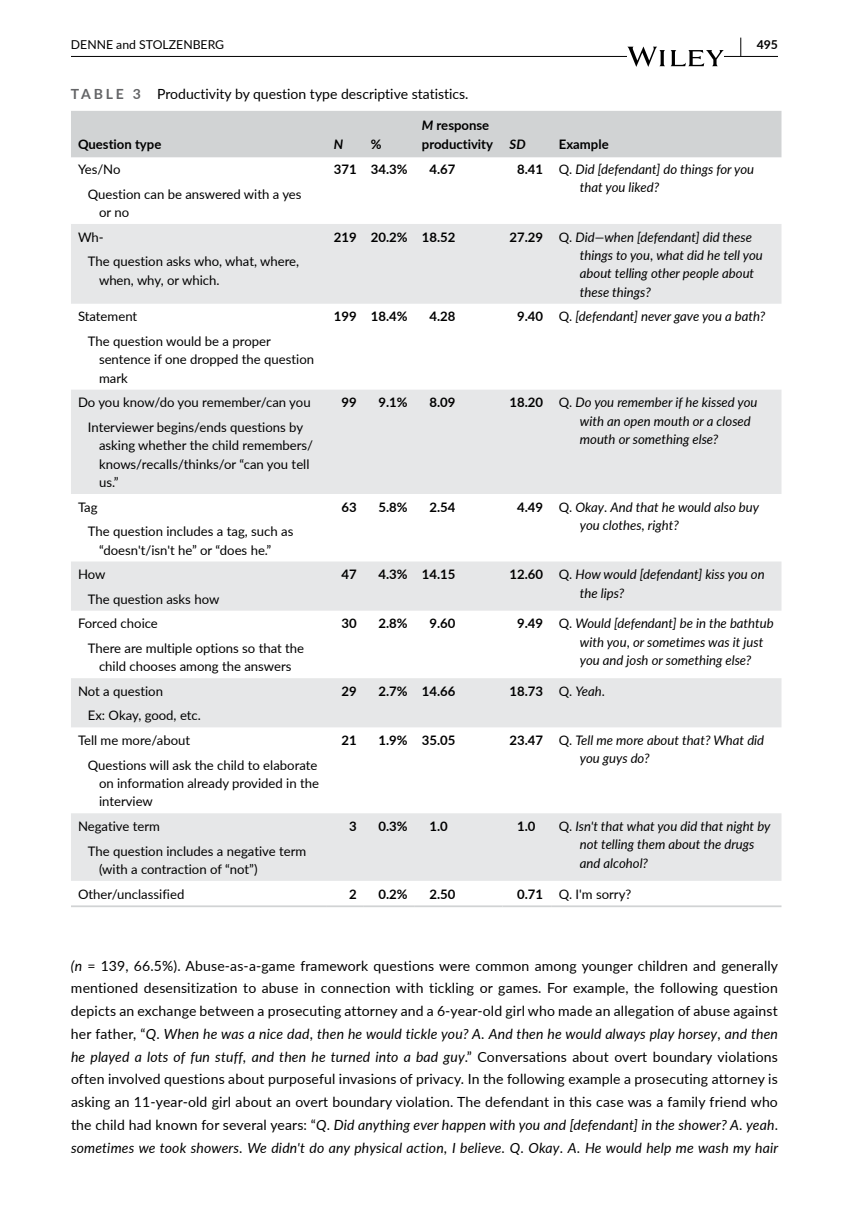
<style>
.page{position:relative;width:849px;height:1221px;background:#fff}
.page>*{position:absolute;margin:0;border:0;box-sizing:border-box;transform-origin:0 0}
.t1{font:14px/22.8px "Lato";color:#000;text-align:justify}
.t2{font:13.12px/18.4px "Lato";color:#000}
.t3{font:italic 13.12px/18.4px "Lato";color:#000}
.t4{font:700 13.12px/18.4px "Lato";color:#000}
.t5{font:italic 700 13.12px "Lato";color:#000}
.t6{font:12.25px "Lato";color:#000}
.t7{font:700 12.25px "Lato";color:#000}
.s1{font-weight:700;color:#636466}
.s2{font-style:italic}
.s3{font-weight:700;font-style:normal}
.s4{font-style:normal}
.s5{font-weight:400}
.s6{font-weight:400;font-style:italic}
.s7{font-weight:700}
</style>
<div class="page">
<hr style="left:71px;top:56px;width:706px;height:1px;background:#000">
<svg style="left:627px;top:47px;width:96px;height:20px"></svg>
<svg style="left:740px;top:38px;width:1px;height:18px"></svg>
<div style="left:71px;top:111px;width:710px;height:46px;background:#d1d3d4"></div>
<svg style="left:71px;top:224px;width:710px;height:656px;fill:#e6e7e8"></svg>
<hr style="left:71px;top:905px;width:256px;height:2px;background:#d1d3d4">
<hr style="left:327px;top:905px;width:37px;height:2px;background:#d1d3d4">
<hr style="left:364px;top:905px;width:51px;height:2px;background:#d1d3d4">
<hr style="left:415px;top:905px;width:87px;height:2px;background:#d1d3d4">
<hr style="left:502px;top:905px;width:49px;height:2px;background:#d1d3d4">
<hr style="left:551px;top:905px;width:230px;height:2px;background:#d1d3d4">
<p class="t6" style="left:71px;top:36px;width:155px">DENNE and STOLZENBERG</p>
<p class="t7" style="left:756px;top:36px;width:23px">495</p>
<p class="t1" style="left:71px;top:82px;width:399px"><span class="s1">TA B L E 3</span> Productivity by question type descriptive statistics.</p>
<p class="t4" style="left:78px;top:134px;width:85px">Question type</p>
<p class="t5" style="left:334px;top:134px;width:11px">N</p>
<p class="t4" style="left:371px;top:134px;width:12px">%</p>
<p class="t4" style="left:422px;top:116px;width:73px"><span class="s2">M</span> response productivity</p>
<p class="t5" style="left:509px;top:134px;width:18px">SD</p>
<p class="t4" style="left:558px;top:134px;width:51px">Example</p>
<p class="t2" style="left:78px;top:159px;width:44px">Yes/No</p>
<p class="t4" style="left:334px;top:159px;width:75px">371 34.3%</p>
<p class="t4" style="left:429px;top:159px;width:27px">4.67</p>
<p class="t3" style="left:579px;top:159px;width:176px;text-indent:-63px"><span class="s3">8.41</span> <span class="s4">Q.</span> Did [defendant] do things for you that you liked?</p>
<p class="t2" style="left:99px;top:184px;width:204px;text-indent:-11px">Question can be answered with a yes or no</p>
<p class="t2" style="left:78px;top:227px;width:27px">Wh-</p>
<p class="t4" style="left:334px;top:227px;width:123px">219 20.2% 18.52</p>
<p class="t3" style="left:579px;top:227px;width:184px;text-indent:-70px"><span class="s3">27.29</span> <span class="s4">Q.</span> Did—when [defendant] did these things to you<span class="s4">,</span> what did he tell you about telling other people about these things?</p>
<p class="t2" style="left:99px;top:251px;width:201px;text-indent:-11px">The question asks who, what, where, when, why, or which.</p>
<p class="t2" style="left:78px;top:307px;width:61px">Statement</p>
<p class="t4" style="left:334px;top:307px;width:75px">199 18.4%</p>
<p class="t4" style="left:429px;top:307px;width:27px">4.28</p>
<p class="t3" style="left:517px;top:307px;width:249px"><span class="s3">9.40</span> <span class="s4">Q.</span> [defendant] never gave you a bath?</p>
<p class="t2" style="left:99px;top:331px;width:216px;text-indent:-11px">The question would be a proper sentence if one dropped the question mark</p>
<p class="t2" style="left:78px;top:393px;width:234px">Do you know/do you remember/can you</p>
<p class="t4" style="left:341px;top:392px;width:17px">99</p>
<p class="t4" style="left:378px;top:392px;width:31px">9.1%</p>
<p class="t4" style="left:429px;top:392px;width:27px">8.09</p>
<p class="t3" style="left:579px;top:393px;width:179px;text-indent:-70px"><span class="s3">18.20</span> <span class="s4">Q.</span> Do you remember if he kissed you with an open mouth or a closed mouth or something else?</p>
<p class="t2" style="left:99px;top:417px;width:216px;text-indent:-11px">Interviewer begins/ends questions by asking whether the child remembers/ knows/recalls/thinks/or “can you tell us.”</p>
<p class="t2" style="left:78px;top:497px;width:21px">Tag</p>
<p class="t4" style="left:341px;top:497px;width:17px">63</p>
<p class="t4" style="left:378px;top:497px;width:31px">5.8%</p>
<p class="t4" style="left:429px;top:497px;width:27px">2.54</p>
<p class="t3" style="left:579px;top:497px;width:181px;text-indent:-63px"><span class="s3">4.49</span> <span class="s4">Q.</span> Okay<span class="s4">.</span> And that he would also buy you clothes<span class="s4">,</span> right?</p>
<p class="t2" style="left:99px;top:521px;width:196px;text-indent:-11px">The question includes a tag, such as “doesn't/isn't he” or “does he.”</p>
<p class="t2" style="left:78px;top:564px;width:29px">How</p>
<p class="t4" style="left:341px;top:564px;width:17px">47</p>
<p class="t4" style="left:378px;top:564px;width:78px">4.3% 14.15</p>
<p class="t3" style="left:579px;top:564px;width:186px;text-indent:-70px"><span class="s3">12.60</span> <span class="s4">Q.</span> How would [defendant] kiss you on the lips?</p>
<p class="t2" style="left:78px;top:586px;width:143px;line-height:24.5px;text-indent:10px">The question asks how<br>Forced choice</p>
<p class="t4" style="left:341px;top:613px;width:17px">30</p>
<p class="t4" style="left:378px;top:613px;width:31px">2.8%</p>
<p class="t4" style="left:429px;top:613px;width:27px">9.60</p>
<p class="t3" style="left:579px;top:613px;width:195px;text-indent:-63px"><span class="s3">9.49</span> <span class="s4">Q.</span> Would [defendant] be in the bathtub with you<span class="s4">,</span> or sometimes was it just you and josh or something else?</p>
<p class="t2" style="left:88px;top:638px;width:218px;text-align:center">There are multiple options so that the child chooses among the answers</p>
<p class="t2" style="left:78px;top:681px;width:86px">Not a question</p>
<p class="t4" style="left:341px;top:681px;width:17px">29</p>
<p class="t4" style="left:378px;top:681px;width:78px">2.7% 14.66</p>
<p class="t4" style="left:509px;top:681px;width:97px">18.73 <span class="s5">Q.</span> <span class="s6">Yeah</span><span class="s5">.</span></p>
<p class="t2" style="left:78px;top:702px;width:124px;line-height:24.5px;text-indent:10px">Ex: Okay, good, etc.<br>Tell me more/about</p>
<p class="t4" style="left:341px;top:730px;width:17px">21</p>
<p class="t4" style="left:378px;top:730px;width:78px">1.9% 35.05</p>
<p class="t3" style="left:579px;top:730px;width:186px;text-indent:-70px"><span class="s3">23.47</span> <span class="s4">Q.</span> Tell me more about that? What did you guys do?</p>
<p class="t2" style="left:99px;top:755px;width:221px;text-indent:-11px">Questions will ask the child to elaborate on information already provided in the interview</p>
<p class="t2" style="left:78px;top:816px;width:83px">Negative term</p>
<p class="t4" style="left:349px;top:816px;width:9px">3</p>
<p class="t4" style="left:378px;top:816px;width:31px">0.3%</p>
<p class="t4" style="left:429px;top:816px;width:20px">1.0</p>
<p class="t4" style="left:517px;top:816px;width:20px">1.0</p>
<p class="t3" style="left:579px;top:816px;width:192px;text-indent:-21px"><span class="s4">Q.</span> Isn't that what you did that night by not telling them about the drugs and alcohol?</p>
<p class="t2" style="left:99px;top:841px;width:209px;text-indent:-11px">The question includes a negative term (with a contraction of “not”)</p>
<p class="t2" style="left:78px;top:883px;width:108px">Other/unclassified</p>
<p class="t4" style="left:349px;top:883px;width:9px">2</p>
<p class="t4" style="left:378px;top:883px;width:31px">0.2%</p>
<p class="t4" style="left:429px;top:883px;width:27px">2.50</p>
<p class="t2" style="left:517px;top:883px;width:116px"><span class="s7">0.71</span> Q. I'm sorry?</p>
<p class="t1" style="left:71px;top:953px;width:708px"><span class="s2">(n</span> = 139, 66.5%). Abuse-as-a-game framework questions were common among younger children and generally mentioned desensitization to abuse in connection with tickling or games. For example, the following question depicts an exchange between a prosecuting attorney and a 6-year-old girl who made an allegation of abuse against her father, “<span class="s2">Q</span>. <span class="s2">When he was a nice dad</span>, <span class="s2">then he would tickle you? A</span>. <span class="s2">And then he would always play horsey</span>, <span class="s2">and then he played a lots of fun stuff</span>, <span class="s2">and then he turned into a bad guy</span>.” Conversations about overt boundary violations often involved questions about purposeful invasions of privacy. In the following example a prosecuting attorney is asking an 11-year-old girl about an overt boundary violation. The defendant in this case was a family friend who the child had known for several years: “<span class="s2">Q</span>. <span class="s2">Did anything ever happen with you and [defendant] in the shower? A</span>. <span class="s2">yeah</span>. <span class="s2">sometimes we took showers</span>. <span class="s2">We didn't do any physical action</span>, <span class="s2">I believe</span>. <span class="s2">Q</span>. <span class="s2">Okay</span>. <span class="s2">A</span>. <span class="s2">He would help me wash my hair</span></p>
</div>
